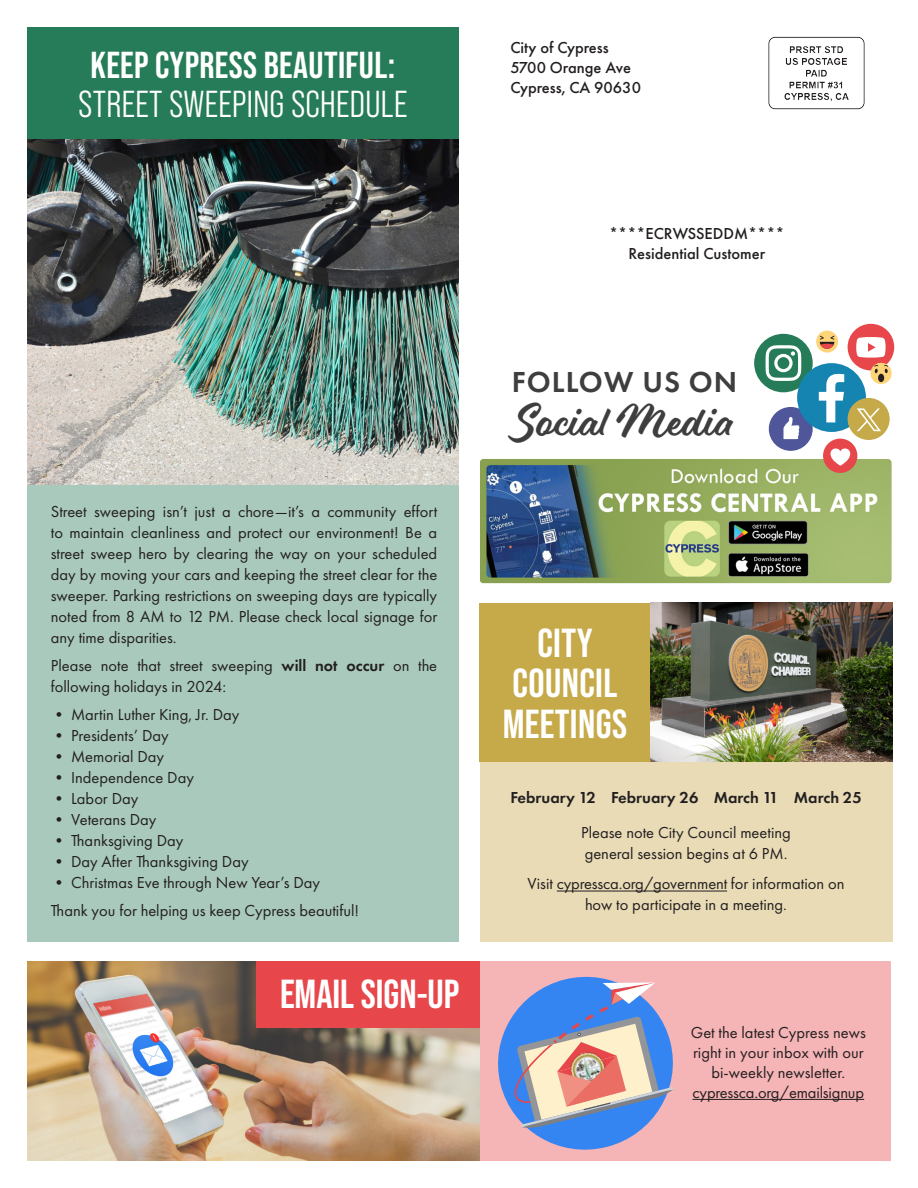
<style>
.page{position:relative;width:918px;height:1188px;background:#fff}
.page>*{position:absolute;margin:0;border:0;box-sizing:border-box;transform-origin:0 0}
.t1{font:42px "Eds Market Main Script";color:#3e3e3f}
.t2{font:700 40.5px/40.5px "Bebas Neue Pro";letter-spacing:.01em;color:#fff;text-align:center}
.t3{font:37.5px/39px "Bebas Neue Pro Middle";letter-spacing:.01em;color:#fff;text-align:center}
.t4{font:600 30px "Futura PT";letter-spacing:.035em;color:#3e3e3f}
.t5{font:16.5px/21px "Futura PT";color:#231f20;text-align:center}
.t6{font:500 16.5px "Futura PT";color:#231f20}
.t7{font:600 16.5px "Futura PT";color:#231f20}
.s1{font-family:"Bebas Neue Pro";font-weight:700}
.s2{font-weight:600}
</style>
<div class="page">
<div style="left:480px;top:961px;width:411px;height:200px;background:#f5b4b6"></div>
<img style="left:768px;top:36px;width:97px;height:74px">
<img style="left:27px;top:961px;width:453px;height:200px">
<hr style="left:693px;top:1099px;width:171px;height:1px;background:#231f20">
<img style="left:480px;top:457px;width:412px;height:127px">
<div style="left:480px;top:728px;width:412px;height:213px;background:#e8dbb6"></div>
<img style="left:650px;top:603px;width:242px;height:159px">
<svg style="left:498px;top:976px;width:176px;height:174px"></svg>
<hr style="left:557px;top:891px;width:170px;height:1px;background:#231f20">
<div style="left:256px;top:961px;width:224px;height:66px;background:#e7464a"></div>
<div style="left:480px;top:603px;width:170px;height:159px;background:#c6aa49"></div>
<div style="left:816px;top:331px;width:22px;height:22px;background:#fed478;border-radius:50%"></div>
<svg style="left:820px;top:336px;width:14px;height:13px"></svg>
<div style="left:823px;top:439px;width:34px;height:34px;background:#e7464a;border-radius:50%"></div>
<svg style="left:831px;top:448px;width:19px;height:18px"></svg>
<div style="left:769px;top:407px;width:44px;height:44px;background:#4f579a;border-radius:50%"></div>
<svg style="left:783px;top:417px;width:16px;height:22px"></svg>
<div style="left:848px;top:324px;width:46px;height:46px;background:#e7464a;border-radius:50%"></div>
<svg style="left:856px;top:337px;width:30px;height:21px"></svg>
<div style="left:754px;top:334px;width:59px;height:58px;background:#267c58;border-radius:50%"></div>
<svg style="left:766px;top:345px;width:35px;height:36px"></svg>
<div style="left:797px;top:363px;width:69px;height:69px;background:#1584b0;border-radius:50%"></div>
<svg style="left:819px;top:374px;width:25px;height:48px"></svg>
<div style="left:848px;top:398px;width:42px;height:42px;background:#c6aa49;border-radius:50%"></div>
<div style="left:870px;top:363px;width:22px;height:21px;background:#fed478;border-radius:50%"></div>
<div style="left:878px;top:374px;width:6px;height:8px;background:#231f20;border-radius:50%"></div>
<svg style="left:874px;top:364px;width:4px;height:9px"></svg>
<svg style="left:884px;top:364px;width:4px;height:9px"></svg>
<svg style="left:857px;top:408px;width:24px;height:23px"></svg>
<div style="left:27px;top:27px;width:432px;height:914px;background:#a9c9bc"></div>
<img style="left:27px;top:138px;width:432px;height:346px">
<div style="left:27px;top:27px;width:432px;height:111px;background:#267c58"></div>
<p class="t3" style="left:79px;top:45px;width:330px"><span class="s1">KEEP CYPRESS BEAUTIFUL:<br></span>STREET SWEEPING SCHEDULE</p>
<p class="t5" style="left:51px;top:501px;width:388px;text-align:justify">Street sweeping isn’t just a chore—it’s a community effort to maintain cleanliness and protect our environment! Be a street sweep hero by clearing the way on your scheduled day by moving your cars and keeping the street clear for the sweeper. Parking restrictions on sweeping days are typically noted from 8 AM to 12 PM. Please check local signage for any time disparities.</p>
<p class="t5" style="left:51px;top:655px;width:388px;text-align:left">Please note that street sweeping <span class="s2">will not occur</span> on the following holidays in 2024:</p>
<p class="t5" style="left:51px;top:704px;width:190px">• Martin Luther King, Jr. Day</p>
<p class="t5" style="left:51px;top:725px;width:120px">• Presidents’ Day</p>
<p class="t5" style="left:51px;top:746px;width:115px">• Memorial Day</p>
<p class="t5" style="left:51px;top:767px;width:145px">• Independence Day</p>
<p class="t5" style="left:51px;top:788px;width:89px">• Labor Day</p>
<p class="t5" style="left:51px;top:809px;width:107px">• Veterans Day</p>
<p class="t5" style="left:51px;top:830px;width:134px">• Thanksgiving Day</p>
<p class="t5" style="left:51px;top:851px;width:199px">• Day After Thanksgiving Day</p>
<p class="t5" style="left:51px;top:872px;width:271px">• Christmas Eve through New Year’s Day</p>
<p class="t5" style="left:51px;top:900px;width:310px">Thank you for helping us keep Cypress beautiful!</p>
<p class="t2" style="left:280px;top:974px;width:181px">EMAIL SIGN-UP</p>
<p class="t6" style="left:510px;top:38px;width:100px">City of Cypress</p>
<p class="t6" style="left:510px;top:57px;width:122px">5700 Orange Ave</p>
<p class="t6" style="left:510px;top:77px;width:132px">Cypress, CA 90630</p>
<p class="t6" style="left:609px;top:224px;width:177px">****ECRWSSEDDM****</p>
<p class="t6" style="left:628px;top:244px;width:138px">Residential Customer</p>
<p class="t4" style="left:512px;top:364px;width:227px">FOLLOW US ON</p>
<p class="t1" style="left:516px;top:396px;width:219px">Social Media</p>
<p class="t2" style="left:503px;top:622px;width:126px">CITY<br>COUNCIL<br>MEETINGS</p>
<p class="t7" style="left:510px;top:787px;width:353px">February 12 February 26 March 11 March 25</p>
<p class="t5" style="left:581px;top:821px;width:211px;text-align:left">Please note City Council meeting general session begins at 6 PM.</p>
<p class="t5" style="left:528px;top:873px;width:318px">Visit cypressca.org/government for information on how to participate in a meeting.</p>
<p class="t5" style="left:691px;top:1023px;width:177px;line-height:19.8px">Get the latest Cypress news right in your inbox with our bi-weekly newsletter.</p>
<p class="t5" style="left:693px;top:1082px;width:173px">cypressca.org/emailsignup</p>
</div>
